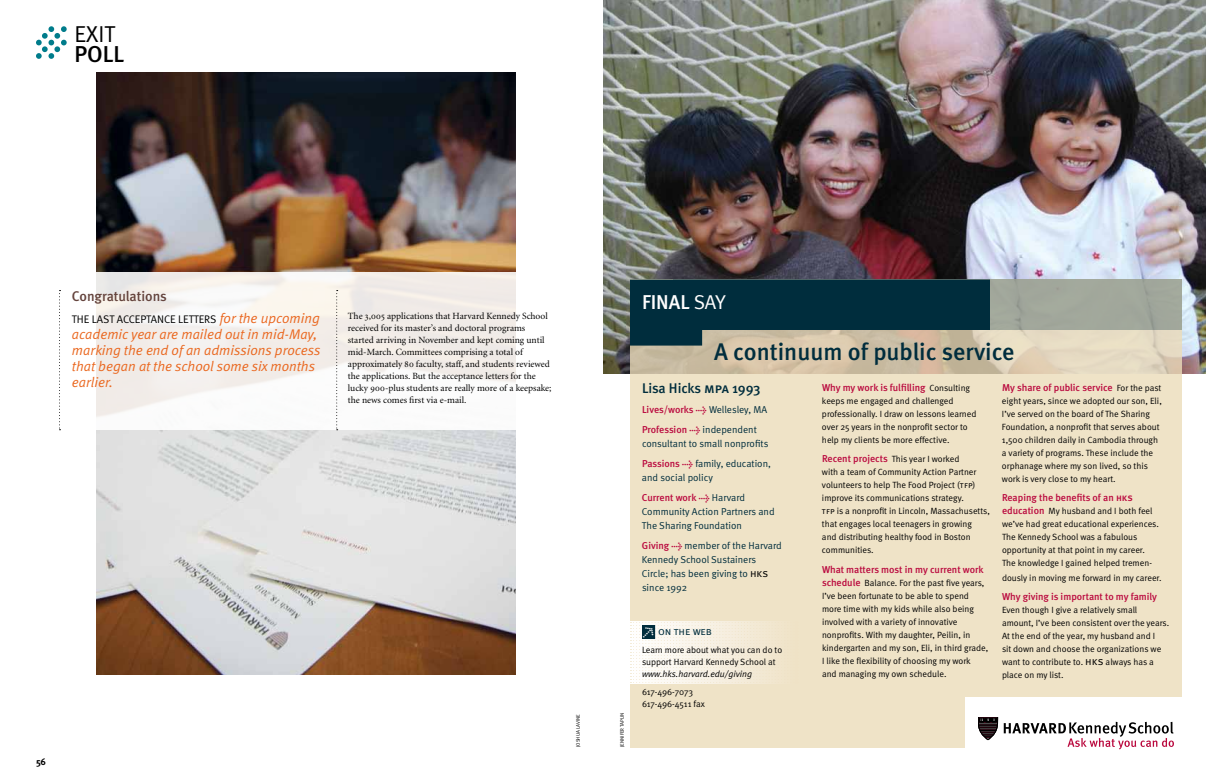
<style>
.page{position:relative;width:1206px;height:783px;background:#fff}
.page>*{position:absolute;margin:0;border:0;box-sizing:border-box;transform-origin:0 0}
.t1{font:500 24px "Meta";color:#002d3d}
.t2{font:23px "Meta Normal";color:#000}
.t3{font:500 23px "Meta";color:#000}
.t4{font:500 20px "Meta";color:#fff}
.t5{font:italic 14px/16px "Meta Normal";color:#ea6820}
.t6{font:500 14px "Meta";letter-spacing:-.01em;color:#002d3d}
.t7{font:500 14px "Meta";color:#64433c}
.t8{font:11px "Meta Normal";color:#000}
.t9{font:11px "Meta Normal Caps";letter-spacing:-.01em;color:#002d3d}
.t10{font:10px/14px "Meta Normal";color:#002d3d}
.t11{font:500 10px "Meta";color:#ba093e}
.t12{font:9.5px/12px "Minion";color:#000}
.t13{font:9.5px "Meta Bold Caps";color:#000}
.t14{font:9px/13px "Meta Normal";color:#000}
.t15{font:italic 9px "Meta Normal";color:#000}
.t16{font:5px "Meta Normal";color:#000}
.s1{font-style:italic;font-size:14px;color:#ea6820}
.s2{font-family:"Minion Regular SC"}
.s3{font-family:"Meta Normal";font-weight:400}
.s4{font-family:"Meta Normal";font-weight:400;font-size:9px;color:#000}
.s5{font-family:"Meta Medium Caps";font-weight:400}
.s6{font-family:"Meta";font-weight:500;font-size:10px;color:#ba093e}
.s7{font-family:"Meta Normal Caps";font-size:11px}
.s8{font-family:"Meta";font-weight:500;color:#ba093e}
.s9{font-family:"Meta Bold Expert";font-size:9px;color:#ba093e}
.s10{font-family:"Meta Bold Expert";font-weight:400;font-size:9px}
.s11{font-family:"Meta Normal";font-weight:400;color:#002d3d}
.s12{font-family:"Meta Normal Caps";font-size:11px;color:#000}
.s13{font-family:"Meta Normal Caps"}
.s14{font-family:"Meta Medium Expert";color:#fff}
</style>
<div class="page">
<img style="left:603px;top:0;width:603px;height:373px">
<svg style="left:630px;top:330px;width:552px;height:418px;background:#ece0c4"></svg>
<img style="left:96px;top:72px;width:420px;height:602px">
<div style="left:59px;top:272px;width:461px;height:158px;background:linear-gradient(to right,#f8f6f4,#f5f1ee)"></div>
<svg style="left:36px;top:26px;width:31px;height:33px"></svg>
<svg style="left:59px;top:290px;width:2px;height:140px"></svg>
<svg style="left:336px;top:290px;width:2px;height:140px"></svg>
<div style="left:674px;top:280px;width:508px;height:50px;background:#a1a79b"></div>
<svg style="left:630px;top:280px;width:360px;height:66px;background:#284951"></svg>
<div style="left:965px;top:698px;width:233px;height:59px;background:#fff"></div>
<svg style="left:978px;top:717px;width:20px;height:23px"></svg>
<svg style="left:1004px;top:722px;width:170px;height:27px"></svg>
<div style="left:626px;top:621px;width:172px;height:63px;background:#fff"></div>
<svg style="left:630px;top:622px;width:168px;height:61px"></svg>
<div style="left:642px;top:625px;width:13px;height:14px;background:#002d3d"></div>
<h2 class="t2" style="left:74px;top:21px;width:42px">exit</h2>
<h2 class="t3" style="left:74px;top:41px;width:51px">poll</h2>
<h3 class="t7" style="left:72px;top:288px;width:96px">Congratulations</h3>
<p class="t8" style="left:72px;top:313px;width:249px">The last acceptan ce l etters <span class="s1">for the upcoming</span></p>
<h3 class="t5" style="left:72px;top:326px;width:250px">academic year are mailed out in mid-May, marking the end of an admissions process that began at the school some six months earlier.</h3>
<p class="t12" style="left:348px;top:310px;width:205px">The <span class="s2">3,005</span> applications that Harvard Kennedy School received for its master’s and doctoral programs started arriving in November and kept coming until mid-March. Committees comprising a total of approximately <span class="s2">80</span> faculty, staff, and students reviewed the applications. But the acceptance letters for the lucky <span class="s2">900</span>-plus students are really more of a keepsake; the news comes first via e-mail.</p>
<p class="t13" style="left:36px;top:756px;width:12px">56</p>
<p class="t16" style="left:575px;top:747px;width:34px;rotate:-90deg">Joshua Lavin e</p>
<p class="t16" style="left:619px;top:747px;width:35px;rotate:-90deg">jenn ifer taplin</p>
<h3 class="t4" style="left:642px;top:290px;width:75px">final <span class="s3">sAy</span></h3>
<h1 class="t1" style="left:714px;top:338px;width:302px">A continuum of public service</h1>
<p class="t11" style="left:1002px;top:382px;width:161px">My share of public service <span class="s4">For the past</span></p>
<p class="t14" style="left:1002px;top:394px;width:161px">eight years, since we adopted our son, Eli, I’ve served on the board of The Sharing Foundation, a nonprofit that serves about 1,500 children daily in Cambodia through a variety of programs. These include the orphanage where my son lived, so this work is very close to my heart.</p>
<p class="t11" style="left:1002px;top:492px;width:132px">Reaping the benefits of an <span class="s5">hks</span></p>
<p class="t14" style="left:1002px;top:505px;width:159px"><span class="s6">education</span> My husband and I both feel we’ve had great educational experiences.<br>The Kennedy School was a fabulous opportunity at that point in my career.<br>The knowledge I gained helped tremen-</p>
<p class="t14" style="left:1002px;top:571px;width:161px">dously in moving me forward in my career.</p>
<p class="t11" style="left:1002px;top:591px;width:157px">Why giving is important to my family</p>
<p class="t14" style="left:1002px;top:604px;width:169px">Even though I give a relatively small amount, I’ve been consistent over the years.<br>At the end of the year, my husband and I<br>sit down and choose the organizations we want to contribute to. <span class="s7">hks</span> always has a place on my list.</p>
<h3 class="t6" style="left:642px;top:381px;width:120px">Lisa Hicks <span class="s5">mpa</span> 1993</h3>
<p class="t10" style="left:642px;top:400px;width:127px;line-height:20px"><span class="s8">Lives/works</span> <span class="s9">l</span> Wellesley, MA<br><span class="s8">Profession</span> <span class="s9">l</span> independent</p>
<p class="t10" style="left:642px;top:434px;width:130px;line-height:20px">consultant to small nonprofits<br><span class="s8">Passions</span> <span class="s9">l</span> family, education,</p>
<p class="t10" style="left:642px;top:471px;width:72px">and social policy</p>
<p class="t11" style="left:642px;top:492px;width:105px">Current work <span class="s10">l</span> <span class="s11">H arvard</span></p>
<p class="t10" style="left:642px;top:505px;width:134px">Community Action Partners and<br>The Sharing Foundation</p>
<p class="t10" style="left:642px;top:539px;width:141px"><span class="s8">Giving</span> <span class="s9">l</span> member of the Harvard<br>Kennedy School Sustainers<br>Circle; has been giving to <span class="s12">hks </span>since 1992</p>
<p class="t11" style="left:822px;top:382px;width:150px">Why my work is fulfilling <span class="s4">Consulting</span></p>
<p class="t14" style="left:822px;top:394px;width:156px">keeps me engaged and challenged professionally. I draw on lessons learned over 25 years in the nonprofit sector to help my clients be more effective.</p>
<p class="t14" style="left:822px;top:453px;width:169px"><span class="s6">Recent projects</span> This year I worked<br>with a team of Community Action Partner volunteers to help The Food Project (<span class="s13">tfp</span>) improve its communications strategy.<br><span class="s13">tfp</span> is a nonprofit in Lincoln, Massachusetts, that engages local teenagers in growing<br>and distributing healthy food in Boston communities.</p>
<p class="t11" style="left:822px;top:564px;width:163px">What matters most in my current work</p>
<p class="t14" style="left:822px;top:576px;width:168px"><span class="s6">schedule</span> Balance. For the past five years, I’ve been fortunate to be able to spend more time with my kids while also being involved with a variety of innovative nonprofits. With my daughter, Peilin, in kindergarten and my son, Eli, in third grade, I like the flexibility of choosing my work<br>and managing my own schedule.</p>
<p class="t9" style="left:642px;top:625px;width:72px"><span class="s14">r</span> on the web</p>
<p class="t14" style="left:642px;top:644px;width:142px;line-height:12px">Learn more about what you can do to support Harvard Kennedy School at</p>
<p class="t15" style="left:642px;top:669px;width:112px">www.hks.harvard.edu/giving</p>
<p class="t14" style="left:642px;top:686px;width:64px;line-height:12px">617-496-7073<br>617-496-4511 fax</p>
</div>
